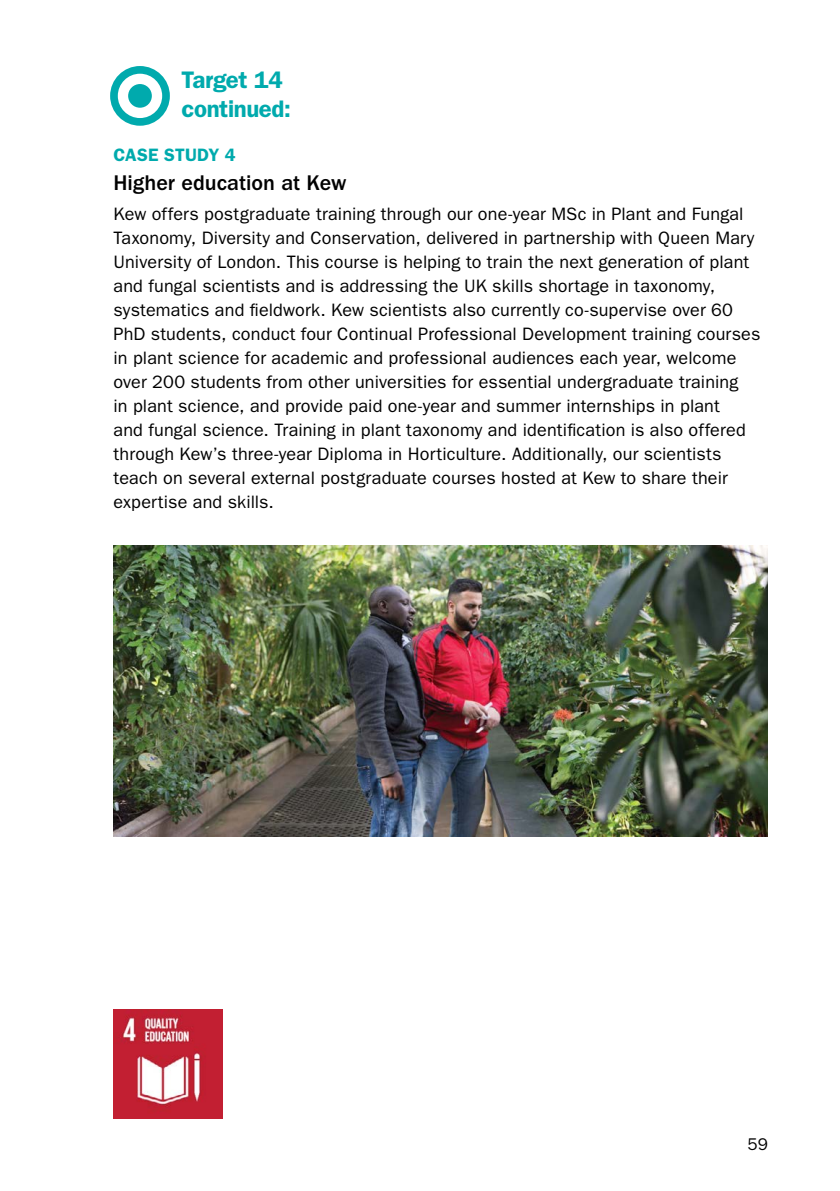
<style>
.page{position:relative;width:840px;height:1191px;background:#fff}
.page>*{position:absolute;margin:0;border:0;box-sizing:border-box;transform-origin:0 0}
.Heading_3__Target{font:600 24px/28.8px "ITC Franklin Gothic Std";letter-spacing:-.015em;color:#00aaad}
.Heading_4{font:500 22px "ITC Franklin Gothic Std";color:#000}
.Body_Copy{font:18px/24px "ITC Franklin Gothic Std";letter-spacing:.01em;color:#000}
.Heading_4-2{font:600 18px "ITC Franklin Gothic Std";letter-spacing:.015em;color:#00aaad}
.t1{font:17px "ITC Franklin Gothic Std";color:#000}
</style>
<div class="page">
<div style="left:110px;top:66px;width:60px;height:60px;background:#00aaad;border-radius:50%"></div>
<div style="left:118px;top:74px;width:44px;height:44px;background:#fff;border-radius:50%"></div>
<div style="left:128px;top:84px;width:24px;height:24px;background:#00aaad;border-radius:50%"></div>
<img style="left:113px;top:545px;width:654px;height:291px">
<img style="left:113px;top:1009px;width:110px;height:110px">
<p class="Heading_3__Target" style="left:181px;top:66px;width:111px">Target 14 continued:</p>
<p class="Heading_4-2" style="left:113px;top:144px;width:124px">CASE STUDY 4</p>
<p class="Heading_4" style="left:113px;top:170px;width:234px">Higher education at Kew</p>
<p class="Body_Copy" style="left:113px;top:202px;width:648px">Kew offers postgraduate training through our one-year MSc in Plant and Fungal Taxonomy, Diversity and Conservation, delivered in partnership with Queen Mary University of London. This course is helping to train the next generation of plant and fungal scientists and is addressing the UK skills shortage in taxonomy, systematics and fieldwork. Kew scientists also currently co-supervise over 60<br>PhD students, conduct four Continual Professional Development training courses in plant science for academic and professional audiences each year, welcome over 200 students from other universities for essential undergraduate training<br>in plant science, and provide paid one-year and summer internships in plant<br>and fungal science. Training in plant taxonomy and identification is also offered through Kew’s three-year Diploma in Horticulture. Additionally, our scientists teach on several external postgraduate courses hosted at Kew to share their expertise and skills.</p>
<p class="t1" style="left:747px;top:1134px;width:22px">59</p>
</div>
